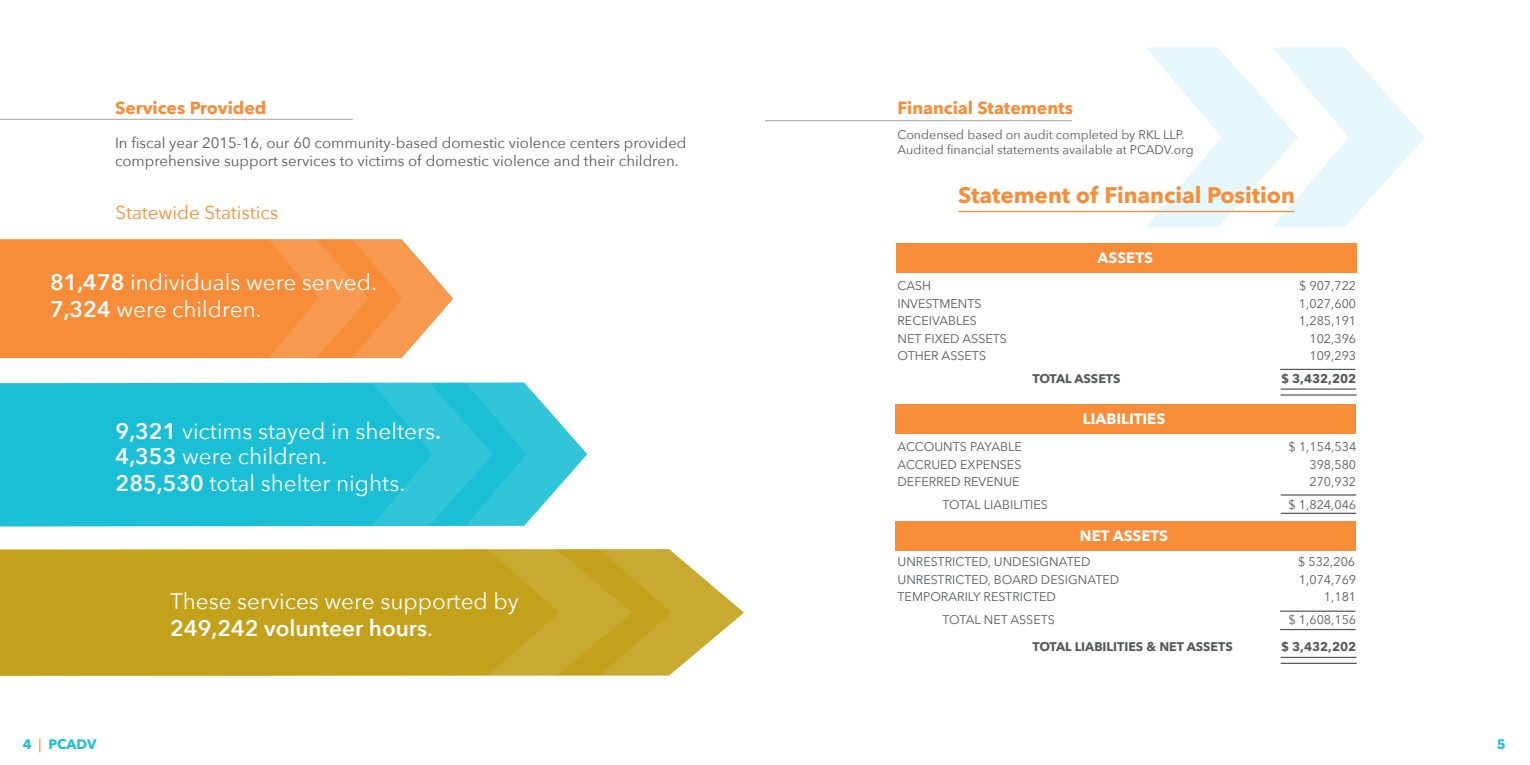
<style>
.page{position:relative;width:1530px;height:765px;background:#fff}
.page>*{position:absolute;margin:0;border:0;box-sizing:border-box;transform-origin:0 0}
.t1{font:22.5px/27px "Avenir Next";color:#fff}
.t2{font:700 22.5px "Avenir Next";color:#f78d39}
.t3{font:18.75px "Avenir Next";color:#f78d39}
.t4{font:700 17.5px "Avenir Next";color:#f78d39}
.t5{font:15px/18px "Avenir Next";color:#58595b}
.t6{font:700 15px "Avenir Next";color:#fff}
.t7{font:700 13.75px "Avenir Next";letter-spacing:-.005em;color:#1abfd5}
.t8{font:12.5px/15px "Avenir Next";color:#58595b}
.t9{font:700 12.5px "Avenir Next";color:#58595b}
.s1{font-weight:600}
.s2{font-weight:500;color:#f78d39}
</style>
<div class="page">
<svg style="left:1146px;top:48px;width:279px;height:179px"></svg>
<hr style="left:765px;top:120px;width:307px;height:1px;background:#58595b">
<div style="left:0;top:239px;width:268px;height:119px;background:#f78d39"></div>
<div style="left:0;top:383px;width:372px;height:143px;background:#1abfd5"></div>
<svg style="left:268px;top:239px;width:185px;height:119px;background:#f8a25d"></svg>
<svg style="left:372px;top:383px;width:215px;height:143px;background:#47cbdd"></svg>
<div style="left:0;top:549px;width:488px;height:127px;background:#c4a11b"></div>
<svg style="left:488px;top:549px;width:256px;height:127px;background:#ceb246"></svg>
<hr style="left:0;top:119px;width:353px;height:1px;background:#58595b">
<hr style="left:1281px;top:388px;width:75px;height:2px;background:#58595b">
<hr style="left:1281px;top:394px;width:76px;height:2px;background:#58595b">
<hr style="left:1281px;top:494px;width:75px;height:2px;background:#58595b">
<hr style="left:1281px;top:513px;width:75px;height:1px;background:#58595b">
<hr style="left:1281px;top:657px;width:75px;height:1px;background:#58595b">
<hr style="left:1281px;top:663px;width:76px;height:1px;background:#58595b">
<hr style="left:1280px;top:611px;width:76px;height:1px;background:#58595b">
<hr style="left:1280px;top:629px;width:76px;height:1px;background:#58595b">
<hr style="left:1280px;top:369px;width:76px;height:1px;background:#58595b">
<hr style="left:958px;top:211px;width:336px;height:1px;background:#f78d39">
<div style="left:896px;top:244px;width:461px;height:29px;background:#f78d39"></div>
<div style="left:895px;top:405px;width:461px;height:29px;background:#f78d39"></div>
<div style="left:895px;top:521px;width:461px;height:29px;background:#f78d39"></div>
<h3 class="t4" style="left:115px;top:93px;width:153px">Services Provided</h3>
<p class="t5" style="left:115px;top:133px;width:573px">In fiscal year 2015-16, our 60 community-based domestic violence centers provided comprehensive support services to victims of domestic violence and their children.</p>
<h2 class="t3" style="left:116px;top:197px;width:164px">Statewide Statistics</h2>
<h1 class="t1" style="left:50px;top:267px;width:328px"><span class="s1">81,478</span> individuals were served.<br><span class="s1">7,324</span> were children.</h1>
<h1 class="t1" style="left:116px;top:417px;width:327px;line-height:26.2px"><span class="s1">9,321</span> victims stayed in shelters<span class="s1">.<br>4,353</span> were children.<br><span class="s1">285,530</span> total shelter nights.</h1>
<h1 class="t1" style="left:170px;top:587px;width:350px">These services were supported by<br><span class="s1">249,242 volunteer hours</span>.</h1>
<h3 class="t4" style="left:898px;top:93px;width:177px">Financial Statements</h3>
<p class="t8" style="left:898px;top:127px;width:298px">Condensed based on audit completed by RKL LLP.<br>Audited financial statements available at PCADV.org</p>
<h1 class="t2" style="left:958px;top:176px;width:339px">Statement of Financial Position</h1>
<p class="t6" style="left:1098px;top:245px;width:57px">ASSETS</p>
<p class="t8" style="left:897px;top:278px;width:35px">CASH</p>
<p class="t8" style="left:1299px;top:278px;width:59px">$ 907,722</p>
<p class="t8" style="left:897px;top:295px;width:86px">INVESTMENTS</p>
<p class="t8" style="left:1299px;top:295px;width:59px">1,027,600</p>
<p class="t8" style="left:897px;top:313px;width:81px">RECEIVABLES</p>
<p class="t8" style="left:1299px;top:313px;width:59px">1,285,191</p>
<p class="t8" style="left:897px;top:330px;width:111px">NET FIXED ASSETS</p>
<p class="t8" style="left:1309px;top:330px;width:48px">102,396</p>
<p class="t8" style="left:897px;top:348px;width:90px">OTHER ASSETS</p>
<p class="t8" style="left:1309px;top:348px;width:48px">109,293</p>
<p class="t9" style="left:1032px;top:367px;width:90px">TOTAL ASSETS</p>
<p class="t9" style="left:1281px;top:367px;width:77px">$ 3,432,202</p>
<p class="t6" style="left:1083px;top:406px;width:84px">LIABILITIES</p>
<p class="t8" style="left:897px;top:439px;width:126px">ACCOUNTS PAYABLE</p>
<p class="t8" style="left:1289px;top:439px;width:69px">$ 1,154,534</p>
<p class="t8" style="left:897px;top:457px;width:125px">ACCRUED EXPENSES</p>
<p class="t8" style="left:1309px;top:457px;width:48px">398,580</p>
<p class="t8" style="left:897px;top:474px;width:124px">DEFERRED REVENUE</p>
<p class="t8" style="left:1309px;top:474px;width:48px">270,932</p>
<p class="t8" style="left:942px;top:497px;width:107px">TOTAL LIABILITIES</p>
<p class="t8" style="left:1289px;top:497px;width:69px">$ 1,824,046</p>
<p class="t6" style="left:1080px;top:522px;width:90px">NET ASSETS</p>
<p class="t8" style="left:897px;top:554px;width:195px">UNRESTRICTED, UNDESIGNATED</p>
<p class="t8" style="left:1298px;top:554px;width:59px">$ 532,206</p>
<p class="t8" style="left:897px;top:572px;width:223px">UNRESTRICTED, BOARD DESIGNATED</p>
<p class="t8" style="left:1299px;top:572px;width:59px">1,074,769</p>
<p class="t8" style="left:897px;top:589px;width:160px">TEMPORARILY RESTRICTED</p>
<p class="t8" style="left:1324px;top:589px;width:34px">1,181</p>
<p class="t8" style="left:942px;top:612px;width:114px">TOTAL NET ASSETS</p>
<p class="t8" style="left:1289px;top:612px;width:69px">$ 1,608,156</p>
<p class="t9" style="left:1032px;top:636px;width:202px">TOTAL LIABILITIES &amp; NET ASSETS</p>
<p class="t9" style="left:1281px;top:636px;width:77px">$ 3,432,202</p>
<p class="t7" style="left:23px;top:733px;width:75px">4 <span class="s2">|</span> PCADV</p>
<p class="t7" style="left:1497px;top:733px;width:10px">5</p>
</div>
